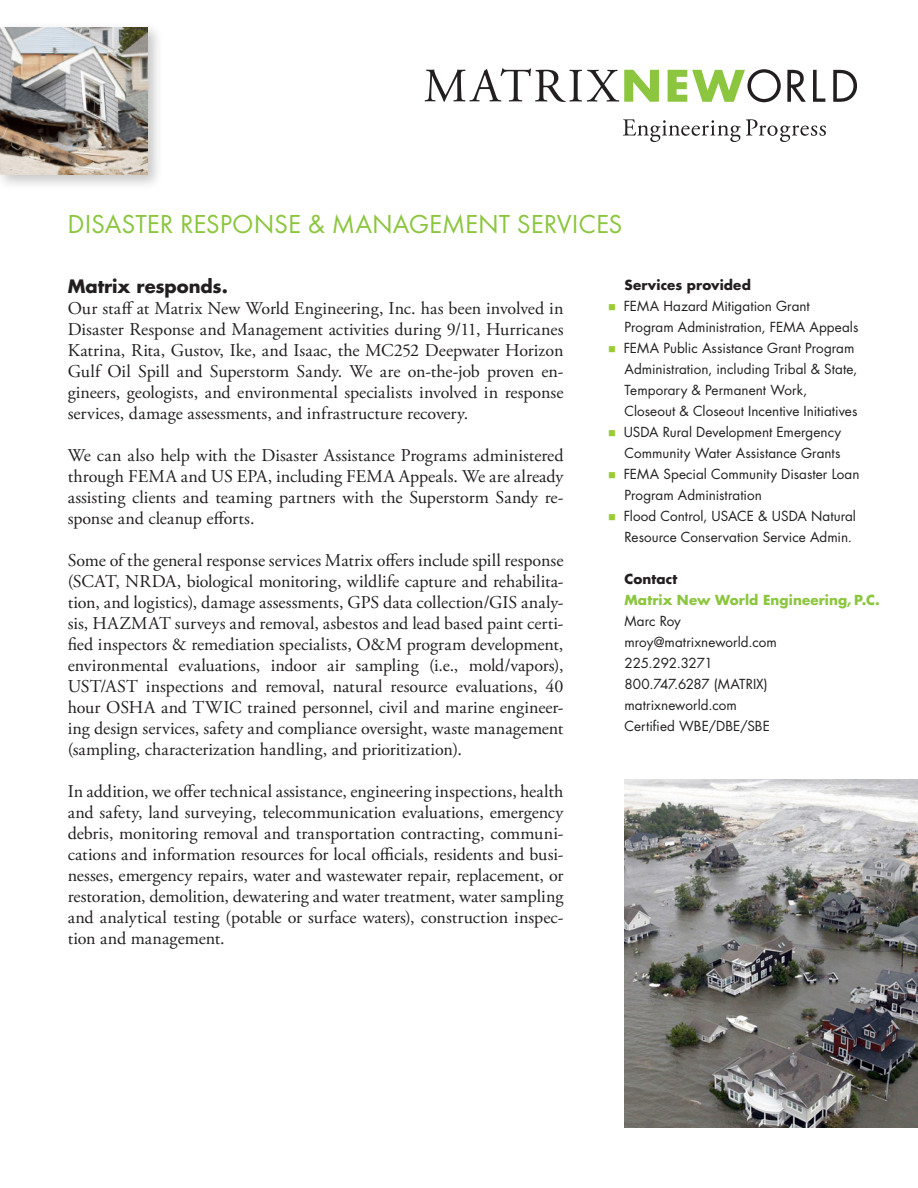
<style>
.page{position:relative;width:918px;height:1188px;background:#fff}
.page>*{position:absolute;margin:0;border:0;box-sizing:border-box;transform-origin:0 0}
.t1{font:27px "Futura T";color:#8bc63e}
.t2{font:18px/21px "Adobe Garamond Pro";letter-spacing:.005em;color:#231f20;text-align:justify}
.t3{font:700 18px "Futura";color:#231f20}
.t4{font:13.5px/21px "Futura";color:#231f20;text-align:right}
.t5{font:700 13.5px "Futura";letter-spacing:.005em;color:#8bc63e}
.t6{font:700 13.5px "Futura";letter-spacing:.01em;color:#231f20}
.s1{color:#9c3}
</style>
<div class="page">
<div style="left:0;top:22px;width:163px;height:168px;background:#231f20;opacity:.25"></div>
<img style="left:0;top:27px;width:147px;height:147px">
<img style="left:625px;top:779px;width:293px;height:349px">
<svg style="left:623px;top:119px;width:203px;height:23px"></svg>
<svg style="left:425px;top:68px;width:234px;height:34px"></svg>
<svg style="left:668px;top:69px;width:113px;height:33px"></svg>
<svg style="left:787px;top:70px;width:19px;height:32px"></svg>
<svg style="left:813px;top:70px;width:12px;height:32px"></svg>
<svg style="left:833px;top:70px;width:24px;height:32px"></svg>
<p class="t1" style="left:68px;top:208px;width:557px">DISASTER RESPONSE &amp; MANAGEMENT SERVICES</p>
<p class="t3" style="left:68px;top:274px;width:162px">Matrix responds.</p>
<p class="t2" style="left:68px;top:299px;width:497px">Our staff at Matrix New World Engineering, Inc. has been involved in Disaster Response and Management activities during 9/11, Hurricanes Katrina, Rita, Gustov, Ike, and Isaac, the MC252 Deepwater Horizon Gulf Oil Spill and Superstorm Sandy. We are on-the-job proven en&shy;gineers, geologists, and environmental specialists involved in response services, damage assessments, and infrastructure recovery.</p>
<p class="t2" style="left:68px;top:446px;width:497px">We can also help with the Disaster Assistance Programs administered through FEMA and US EPA, including FEMA Appeals. We are already assisting clients and teaming partners with the Superstorm Sandy re&shy;sponse and cleanup efforts.</p>
<p class="t2" style="left:68px;top:551px;width:497px">Some of the general response services Matrix offers include spill response (SCAT, NRDA, biological monitoring, wildlife capture and rehabilita&shy;tion, and logistics), damage assessments, GPS data collection/GIS analy&shy;sis, HAZMAT surveys and removal, asbestos and lead based paint certi&shy;fied inspectors &amp; remediation specialists, O&amp;M program development, environmental evaluations, indoor air sampling (i.e., mold/vapors), UST/AST inspections and removal, natural resource evaluations, 40 hour OSHA and TWIC trained personnel, civil and marine engineer&shy;ing design services, safety and compliance oversight, waste management (sampling, characterization handling, and prioritization).</p>
<p class="t2" style="left:68px;top:782px;width:497px">In addition, we offer technical assistance, engineering inspections, health and safety, land surveying, telecommunication evaluations, emergency debris, monitoring removal and transportation contracting, communi&shy;cations and information resources for local officials, residents and busi&shy;nesses, emergency repairs, water and wastewater repair, replacement, or restoration, demolition, dewatering and water treatment, water sampling and analytical testing (potable or surface waters), construction inspec&shy;tion and management.</p>
<p class="t6" style="left:625px;top:276px;width:128px">Services provided</p>
<p class="t4" style="left:608px;top:296px;width:203px"><span class="s1">■</span> FEMA Hazard Mitigation Grant</p>
<p class="t4" style="left:625px;top:317px;width:235px">Program Administration, FEMA Appeals</p>
<p class="t4" style="left:608px;top:338px;width:251px"><span class="s1">■</span> FEMA Public Assistance Grant Program<br>Administration, including Tribal &amp; State,</p>
<p class="t4" style="left:625px;top:380px;width:184px">Temporary &amp; Permanent Work,</p>
<p class="t4" style="left:625px;top:401px;width:234px">Closeout &amp; Closeout Incentive Initiatives</p>
<p class="t4" style="left:608px;top:422px;width:235px"><span class="s1">■</span> USDA Rural Development Emergency</p>
<p class="t4" style="left:625px;top:443px;width:217px">Community Water Assistance Grants</p>
<p class="t4" style="left:625px;top:464px;width:236px;text-align:left;text-indent:-16px"><span class="s1">■</span> FEMA Special Community Disaster Loan<br>Program Administration</p>
<p class="t4" style="left:608px;top:506px;width:249px"><span class="s1">■</span> Flood Control, USACE &amp; USDA Natural<br>Resource Conservation Service Admin.</p>
<p class="t6" style="left:625px;top:570px;width:54px">Contact</p>
<p class="t5" style="left:625px;top:591px;width:257px">Matrix New World Engineering, P.C.</p>
<p class="t4" style="left:625px;top:611px;width:58px">Marc Roy</p>
<p class="t4" style="left:625px;top:632px;width:154px">mroy@matrixneworld.com</p>
<p class="t4" style="left:625px;top:653px;width:90px">225.292.3271</p>
<p class="t4" style="left:625px;top:674px;width:145px">800.747.6287 (MATRIX)</p>
<p class="t4" style="left:625px;top:695px;width:114px">matrixneworld.com</p>
<p class="t4" style="left:625px;top:716px;width:147px">Certified WBE/DBE/SBE</p>
</div>
